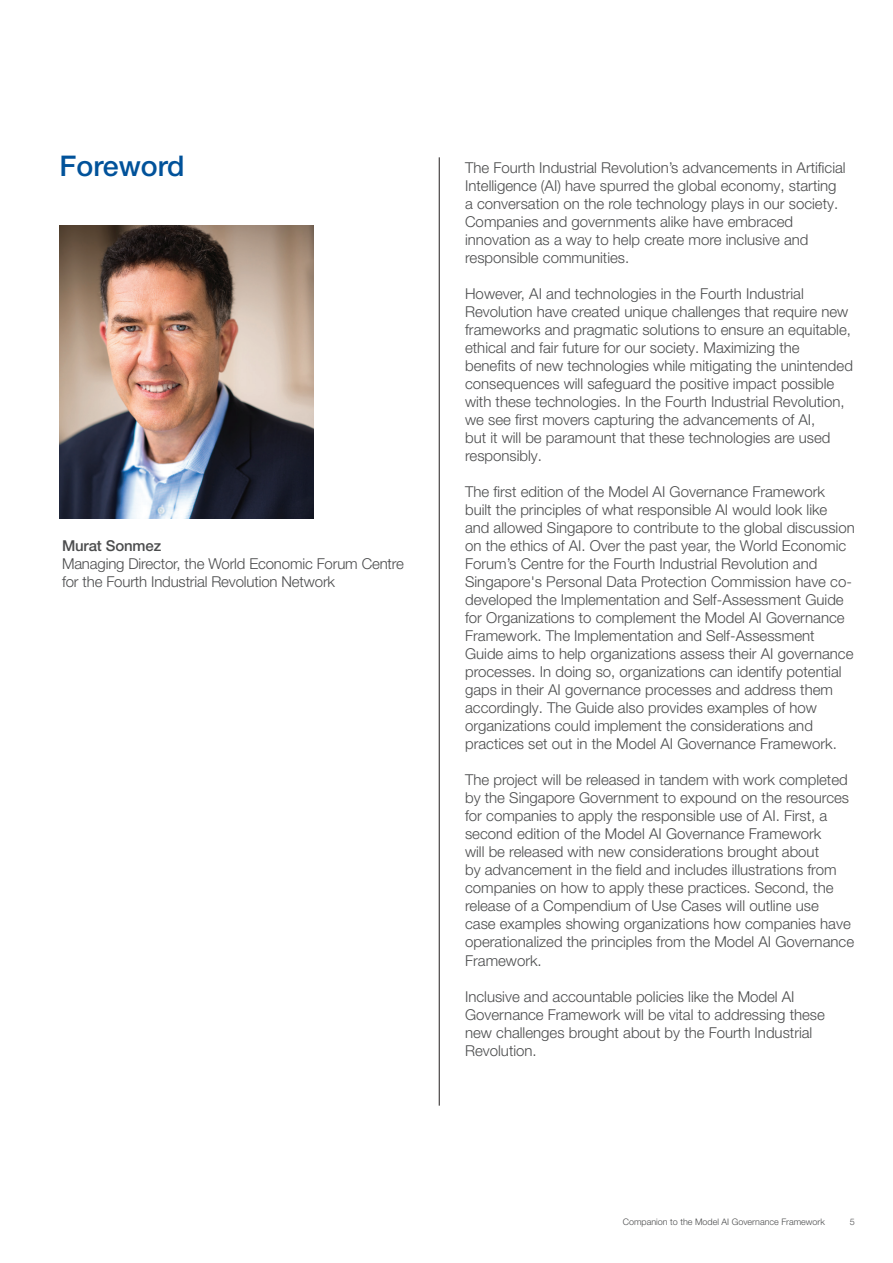
<style>
.page{position:relative;width:893px;height:1263px;background:#fff}
.page>*{position:absolute;margin:0;border:0;box-sizing:border-box;transform-origin:0 0}
.t1{font:500 28.5px "Helvetica Neue LT Pro";color:#01529a}
.t2{font:300 15px/18px "Helvetica Neue LT Pro";color:#4b4c4d}
.t3{font:500 15px "Helvetica Neue LT Pro";letter-spacing:-.01em;color:#4b4c4d}
.t4{font:300 9px "Helvetica Neue LT Pro";color:#4b4c4d}
</style>
<div class="page">
<hr style="left:439px;top:157px;width:1px;height:949px;background:#231f20">
<img style="left:60px;top:225px;width:254px;height:293px">
<h1 class="t1" style="left:60px;top:148px;width:127px">Foreword</h1>
<p class="t3" style="left:62px;top:537px;width:101px">Murat Sonmez</p>
<p class="t2" style="left:62px;top:555px;width:343px">Managing Director, the World Economic Forum Centre for the Fourth Industrial Revolution Network</p>
<p class="t2" style="left:465px;top:159px;width:382px">The Fourth Industrial Revolution’s advancements in Artificial Intelligence (AI) have spurred the global economy, starting a conversation on the role technology plays in our society.<br>Companies and governments alike have embraced innovation as a way to help create more inclusive and responsible communities.</p>
<p class="t2" style="left:465px;top:285px;width:389px">However, AI and technologies in the Fourth Industrial Revolution have created unique challenges that require new frameworks and pragmatic solutions to ensure an equitable, ethical and fair future for our society. Maximizing the benefits of new technologies while mitigating the unintended consequences will safeguard the positive impact possible with these technologies. In the Fourth Industrial Revolution, we see first movers capturing the advancements of AI,<br>but it will be paramount that these technologies are used responsibly.</p>
<p class="t2" style="left:465px;top:483px;width:391px">The first edition of the Model AI Governance Framework built the principles of what responsible AI would look like and allowed Singapore to contribute to the global discussion on the ethics of AI. Over the past year, the World Economic Forum’s Centre for the Fourth Industrial Revolution and Singapore's Personal Data Protection Commission have co&shy;developed the Implementation and Self-Assessment Guide for Organizations to complement the Model AI Governance Framework. The Implementation and Self-Assessment Guide aims to help organizations assess their AI governance processes. In doing so, organizations can identify potential gaps in their AI governance processes and address them accordingly. The Guide also provides examples of how organizations could implement the considerations and practices set out in the Model AI Governance Framework.</p>
<p class="t2" style="left:465px;top:771px;width:390px">The project will be released in tandem with work completed by the Singapore Government to expound on the resources for companies to apply the responsible use of AI. First, a second edition of the Model AI Governance Framework<br>will be released with new considerations brought about<br>by advancement in the field and includes illustrations from companies on how to apply these practices. Second, the release of a Compendium of Use Cases will outline use<br>case examples showing organizations how companies have operationalized the principles from the Model AI Governance Framework.</p>
<p class="t2" style="left:465px;top:987px;width:361px">Inclusive and accountable policies like the Model AI Governance Framework will be vital to addressing these new challenges brought about by the Fourth Industrial Revolution.</p>
<p class="t4" style="left:623px;top:1216px;width:204px">Companion to the Model AI Governance Framework</p>
<p class="t4" style="left:850px;top:1216px;width:7px">5</p>
</div>
